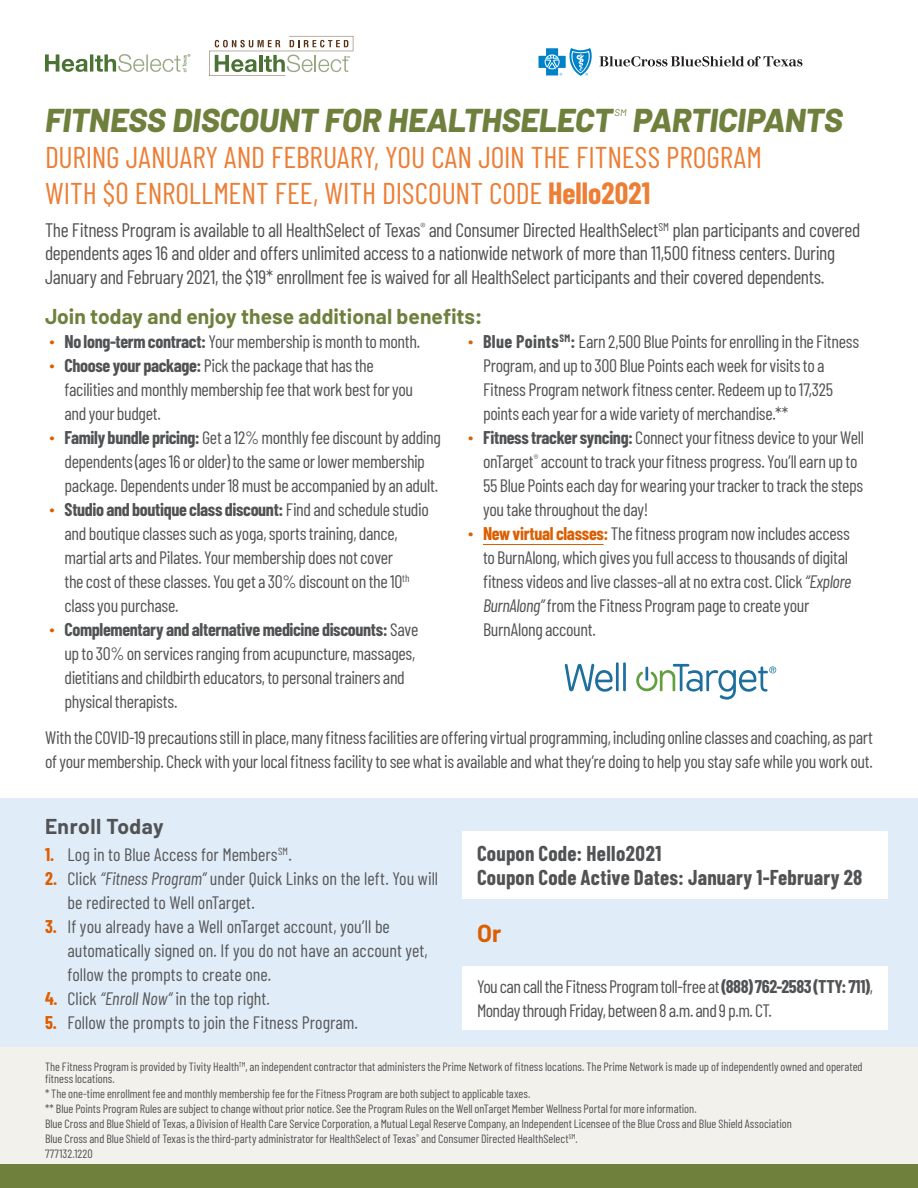
<style>
.page{position:relative;width:918px;height:1188px;background:#fff}
.page>*{position:absolute;margin:0;border:0;box-sizing:border-box;transform-origin:0 0}
.Headlines{font:italic 800 33px "Barlow";letter-spacing:-.01em;color:#6f803d}
.Subheadline{font:30px/36px "Barlow Condensed";color:#ec7e35}
.SubHeader_-_No_-_TOC{font:700 24px "Barlow";color:#dc5e00}
.Paragraph_-_Shader{font:700 21px/24px "Barlow Condensed";letter-spacing:.01em;color:#515254}
.SubPageHeader_-_Span{font:700 21px "Barlow";letter-spacing:.005em;color:#6f803d}
.SubPageHeader_-_Span-2{font:700 21px "Barlow";letter-spacing:.025em;color:#515254}
.SubPageHeader_-_Ligh{font:19.5px/23.4px "Barlow Condensed";letter-spacing:-.02em;color:#515254}
.Paragraph{font:18px/24px "Barlow Condensed";letter-spacing:-.02em;color:#515254}
.t1{font:18px/24px "Barlow Condensed";color:#57585a}
.Paragraph_-_Shading{font:18px/24px "Barlow Condensed";letter-spacing:-.03em;color:#515254}
.Footnotes_-_Fine_Pri{font:12px/12px "Barlow Condensed";color:#515254}
.Headlines-2{font:italic 9.6px "Barlow";color:#6f803d}
.s1{font-weight:700}
.s2{font-weight:300;color:#dc5e00}
.s3{font-weight:700;color:#dc5e00}
.s4{font-style:italic}
</style>
<div class="page">
<div style="left:0;top:1164px;width:918px;height:24px;background:#6f803d"></div>
<div style="left:0;top:1047px;width:918px;height:116px;background:#f3f1eb"></div>
<div style="left:0;top:798px;width:918px;height:249px;background:#e0ecf7"></div>
<hr style="left:483px;top:544px;width:121px;height:1px;background:#dc5e00">
<div style="left:462px;top:831px;width:426px;height:67px;background:#fff"></div>
<div style="left:462px;top:966px;width:426px;height:64px;background:#fff"></div>
<svg style="left:209px;top:36px;width:144px;height:40px"></svg>
<svg style="left:45px;top:54px;width:145px;height:18px"></svg>
<svg style="left:599px;top:56px;width:203px;height:10px"></svg>
<svg style="left:539px;top:48px;width:53px;height:28px"></svg>
<svg style="left:565px;top:664px;width:48px;height:28px"></svg>
<hr style="left:616px;top:662px;width:3px;height:29px;background:#1e6f9e">
<hr style="left:623px;top:662px;width:3px;height:29px;background:#1e6f9e">
<svg style="left:636px;top:664px;width:140px;height:36px"></svg>
<h1 class="Headlines" style="left:45px;top:100px;width:569px">FITNESS DISCOUNT FOR HEALTHSELECT</h1>
<h1 class="Headlines-2" style="left:615px;top:107px;width:14px">SM</h1>
<h1 class="Headlines" style="left:633px;top:100px;width:211px">PARTICIPANTS</h1>
<h2 class="Subheadline" style="left:45px;top:137px;width:719px">DURING JANUARY AND FEBRUARY, YOU CAN JOIN THE FITNESS PROGRAM<br>WITH $0 ENROLLMENT FEE, WITH DISCOUNT CODE <span class="s1">Hello2021</span></h2>
<h4 class="SubPageHeader_-_Ligh" style="left:45px;top:217px;width:817px">The Fitness Program is available to all HealthSelect of Texas<sup>®</sup> and Consumer Directed HealthSelect<sup>SM</sup> plan participants and covered dependents ages 16 and older and offers unlimited access to a nationwide network of more than 11,500 fitness centers. During<br>January and February 2021, the $19* enrollment fee is waived for all HealthSelect participants and their covered dependents.</h4>
<p class="SubPageHeader_-_Span" style="left:45px;top:303px;width:439px">Join today and enjoy these additional benefits:</p>
<p class="Paragraph" style="left:50px;top:328px;width:372px"><span class="s2">∙</span> <span class="s1">No long-term contract:</span> Your membership is month to month.</p>
<p class="Paragraph" style="left:64px;top:352px;width:350px;text-indent:-15px"><span class="s2">∙</span> <span class="s1">Choose your package:</span> Pick the package that has the facilities and monthly membership fee that work best for you and your budget.</p>
<p class="Paragraph" style="left:64px;top:424px;width:378px;text-indent:-15px"><span class="s2">∙</span> <span class="s1">Family bundle pricing:</span> Get a 12% monthly fee discount by adding dependents (ages 16 or older) to the same or lower membership package. Dependents under 18 must be accompanied by an adult.</p>
<p class="Paragraph" style="left:64px;top:496px;width:366px;text-indent:-15px"><span class="s2">∙</span> <span class="s1">Studio and boutique class discount:</span> Find and schedule studio and boutique classes such as yoga, sports training, dance, martial arts and Pilates. Your membership does not cover<br>the cost of these classes. You get a 30% discount on the 10<sup>th </sup>class you purchase.</p>
<p class="Paragraph" style="left:64px;top:616px;width:355px;text-indent:-15px"><span class="s2">∙</span> <span class="s1">Complementary and alternative medicine discounts:</span> Save up to 30% on services ranging from acupuncture, massages, dietitians and childbirth educators, to personal trainers and physical therapists.</p>
<p class="Paragraph" style="left:483px;top:328px;width:378px;text-indent:-15px"><span class="s2">∙</span> <span class="s1">Blue Points</span><sup>SM</sup><span class="s1">:</span> Earn 2,500 Blue Points for enrolling in the Fitness Program, and up to 300 Blue Points each week for visits to a Fitness Program network fitness center. Redeem up to 17,325 points each year for a wide variety of merchandise.**</p>
<p class="Paragraph" style="left:483px;top:424px;width:382px;text-indent:-15px"><span class="s2">∙</span> <span class="s1">Fitness tracker syncing:</span> Connect your fitness device to your Well onTarget<sup>®</sup> account to track your fitness progress. You’ll earn up to 55 Blue Points each day for wearing your tracker to track the steps you take throughout the day!</p>
<p class="Paragraph" style="left:483px;top:520px;width:370px;text-indent:-15px"><span class="s2">∙</span> <span class="s3">New virtual classes:</span> The fitness program now includes access to BurnAlong, which gives you full access to thousands of digital fitness videos and live classes–all at no extra cost. Click <span class="s4">“Explore BurnAlong”</span> from the Fitness Program page to create your BurnAlong account.</p>
<p class="Paragraph" style="left:45px;top:724px;width:830px">With the COVID-19 precautions still in place, many fitness facilities are offering virtual programming, including online classes and coaching, as part of your membership. Check with your local fitness facility to see what is available and what they’re doing to help you stay safe while you work out.</p>
<p class="SubPageHeader_-_Span-2" style="left:45px;top:813px;width:120px">Enroll Today</p>
<p class="t1" style="left:45px;top:841px;width:248px"><span class="s3">1.</span> Log in to Blue Access for Members<sup>SM</sup>.</p>
<p class="t1" style="left:68px;top:865px;width:372px;text-indent:-22px"><span class="s3">2.</span> Click <span class="s4">“Fitness Program”</span> under Quick Links on the left. You will be redirected to Well onTarget.</p>
<p class="t1" style="left:68px;top:913px;width:362px;text-indent:-22px"><span class="s3">3.</span> If you already have a Well onTarget account, you’ll be automatically signed on. If you do not have an account yet, follow the prompts to create one.</p>
<p class="t1" style="left:45px;top:985px;width:227px"><span class="s3">4.</span> Click <span class="s4">“Enroll Now”</span> in the top right.</p>
<p class="t1" style="left:45px;top:1009px;width:315px"><span class="s3">5.</span> Follow the prompts to join the Fitness Program.</p>
<p class="Paragraph_-_Shader" style="left:477px;top:840px;width:387px">Coupon Code: Hello2021<br>Coupon Code Active Dates: January 1-February 28</p>
<h4 class="SubHeader_-_No_-_TOC" style="left:477px;top:918px;width:26px">Or</h4>
<p class="Paragraph_-_Shading" style="left:477px;top:973px;width:398px">You can call the Fitness Program toll-free at <span class="s1">(888) 762-2583(TTY: 711)</span>,<br>Monday through Friday, between 8 a.m. and 9 p.m. CT.</p>
<p class="Footnotes_-_Fine_Pri" style="left:45px;top:1060px;width:819px">The Fitness Program is provided by Tivity Health<sup>TM</sup>, an independent contractor that administers the Prime Network of fitness locations. The Prime Network is made up of independently owned and operated fitness locations.</p>
<p class="Footnotes_-_Fine_Pri" style="left:45px;top:1087px;width:487px">* The one-time enrollment fee and monthly membership fee for the Fitness Program are both subject to applicable taxes.</p>
<p class="Footnotes_-_Fine_Pri" style="left:45px;top:1102px;width:653px">** Blue Points Program Rules are subject to change without prior notice. See the Program Rules on the Well onTarget Member Wellness Portal for more information.</p>
<p class="Footnotes_-_Fine_Pri" style="left:45px;top:1117px;width:748px">Blue Cross and Blue Shield of Texas, a Division of Health Care Service Corporation, a Mutual Legal Reserve Company, an Independent Licensee of the Blue Cross and Blue Shield Association</p>
<p class="Footnotes_-_Fine_Pri" style="left:45px;top:1132px;width:534px">Blue Cross and Blue Shield of Texas is the third-party administrator for HealthSelect of Texas<sup>®</sup> and Consumer Directed HealthSelect<sup>SM</sup>.</p>
<p class="Footnotes_-_Fine_Pri" style="left:45px;top:1147px;width:49px">777132.1220</p>
</div>
